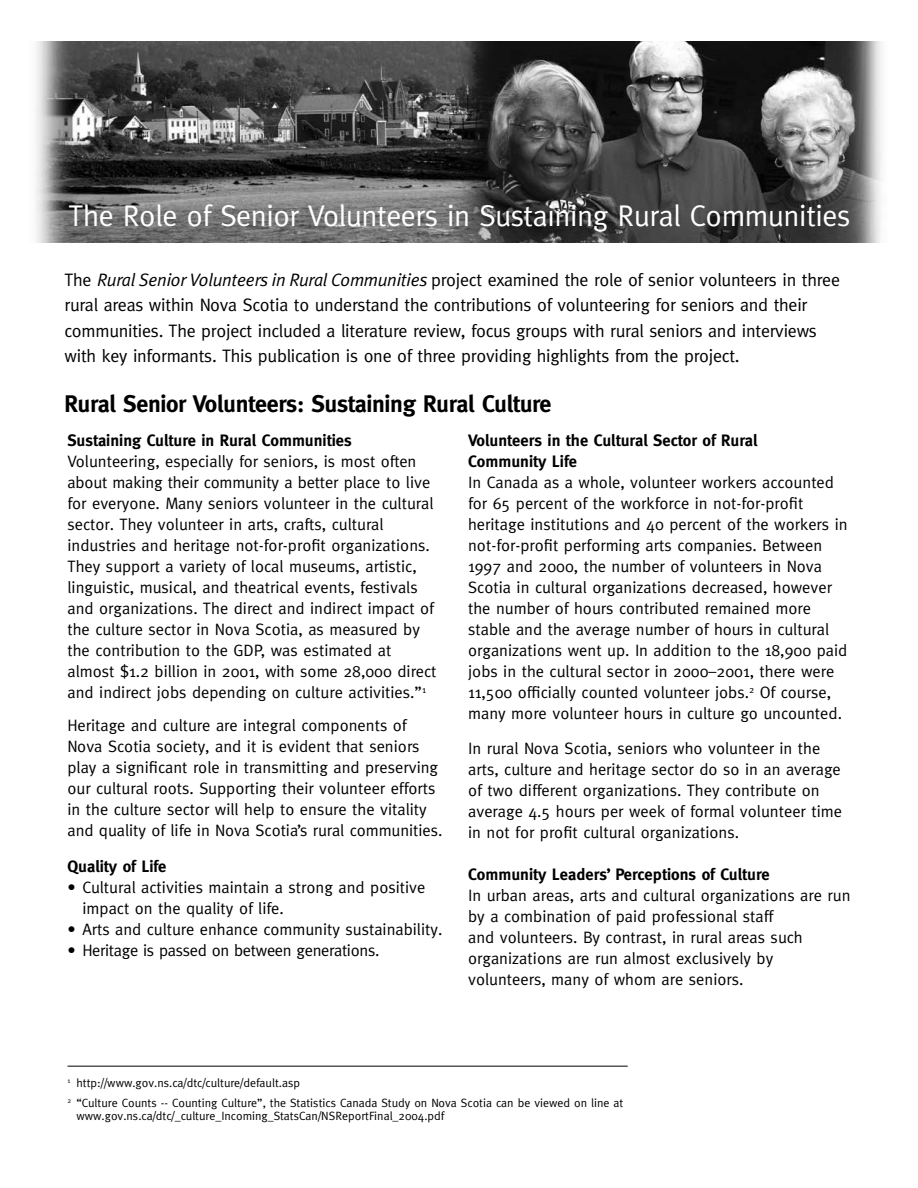
<style>
.page{position:relative;width:918px;height:1188px;background:#fff}
.page>*{position:absolute;margin:0;border:0;box-sizing:border-box;transform-origin:0 0}
.t1{font:30px "Meta";letter-spacing:-.015em;color:#fff}
.t2{font:700 24px "Meta";letter-spacing:-.015em;color:#000}
.t3{font:18px/25.5px "Meta";letter-spacing:-.015em;color:#000}
.t4{font:16.5px/21px "Meta";color:#000}
.t5{font:700 16.5px/21px "Meta";color:#000}
.t6{font:16.5px "Meta";letter-spacing:-.02em;color:#000}
.t7{font:12px/19.5px "Meta";color:#000}
.s1{font-family:"Meta Plus Normal";font-style:italic}
</style>
<div class="page">
<hr style="left:68px;top:1066px;width:560px;height:1px;background:#000">
<img style="left:36px;top:42px;width:846px;height:201px">
<h1 class="t1" style="left:69px;top:199px;width:784px">The Role of Senior Volunteers in Sustaining Rural Communities</h1>
<p class="t3" style="left:64px;top:266px;width:777px">The <span class="s1">Rural Senior Volunteers in Rural Communities</span> project examined the role of senior volunteers in three rural areas within Nova Scotia to understand the contributions of volunteering for seniors and their communities. The project included a literature review, focus groups with rural seniors and interviews with key informants. This publication is one of three providing highlights from the project.</p>
<h2 class="t2" style="left:64px;top:389px;width:489px">Rural Senior Volunteers: Sustaining Rural Culture</h2>
<p class="t5" style="left:68px;top:430px;width:286px">Sustaining Culture in Rural Communities</p>
<p class="t4" style="left:68px;top:451px;width:371px">Volunteering, especially for seniors, is most often about making their community a better place to live for everyone. Many seniors volunteer in the cultural sector. They volunteer in arts, crafts, cultural industries and heritage not-for-profit organizations.<br>They support a variety of local museums, artistic, linguistic, musical, and theatrical events, festivals and organizations. The direct and indirect impact of the culture sector in Nova Scotia, as measured by the contribution to the GDP, was estimated at almost $1.2 billion in 2001, with some 28,000 direct and indirect jobs depending on culture activities.”<sup>1</sup></p>
<p class="t4" style="left:68px;top:715px;width:376px">Heritage and culture are integral components of Nova Scotia society, and it is evident that seniors play a significant role in transmitting and preserving our cultural roots. Supporting their volunteer efforts in the culture sector will help to ensure the vitality and quality of life in Nova Scotia’s rural communities.</p>
<p class="t5" style="left:68px;top:856px;width:100px">Quality of Life</p>
<p class="t4" style="left:82px;top:877px;width:344px;text-indent:-15px">• Cultural activities maintain a strong and positive impact on the quality of life.</p>
<p class="t4" style="left:68px;top:919px;width:376px">• Arts and culture enhance community sustainability.</p>
<p class="t6" style="left:68px;top:941px;width:313px">• Heritage is passed on between generations.</p>
<p class="t5" style="left:468px;top:430px;width:291px">Volunteers in the Cultural Sector of Rural<br>Community Life</p>
<p class="t4" style="left:468px;top:472px;width:381px">In Canada as a whole, volunteer workers accounted for 65 percent of the workforce in not-for-profit heritage institutions and 40 percent of the workers in not-for-profit performing arts companies. Between 1997 and 2000, the number of volunteers in Nova Scotia in cultural organizations decreased, however the number of hours contributed remained more stable and the average number of hours in cultural organizations went up. In addition to the 18,900 paid jobs in the cultural sector in 2000–2001, there were 11,500 officially counted volunteer jobs.<sup>2</sup> Of course, many more volunteer hours in culture go uncounted.</p>
<p class="t4" style="left:468px;top:737px;width:375px">In rural Nova Scotia, seniors who volunteer in the arts, culture and heritage sector do so in an average of two different organizations. They contribute on average 4.5 hours per week of formal volunteer time in not for profit cultural organizations.</p>
<p class="t5" style="left:468px;top:863px;width:303px">Community Leaders’ Perceptions of Culture</p>
<p class="t4" style="left:468px;top:884px;width:384px">In urban areas, arts and cultural organizations are run by a combination of paid professional staff<br>and volunteers. By contrast, in rural areas such organizations are run almost exclusively by volunteers, many of whom are seniors.</p>
<p class="t7" style="left:68px;top:1073px;width:557px"><sup>1</sup> http://www.gov.ns.ca/dtc/culture/default.asp<br><sup>2</sup> “Culture Counts -- Counting Culture”, the Statistics Canada Study on Nova Scotia can be viewed on line at</p>
<p class="t7" style="left:76px;top:1106px;width:369px">www.gov.ns.ca/dtc/_culture_Incoming_StatsCan/NSReportFinal_2004.pdf</p>
</div>
